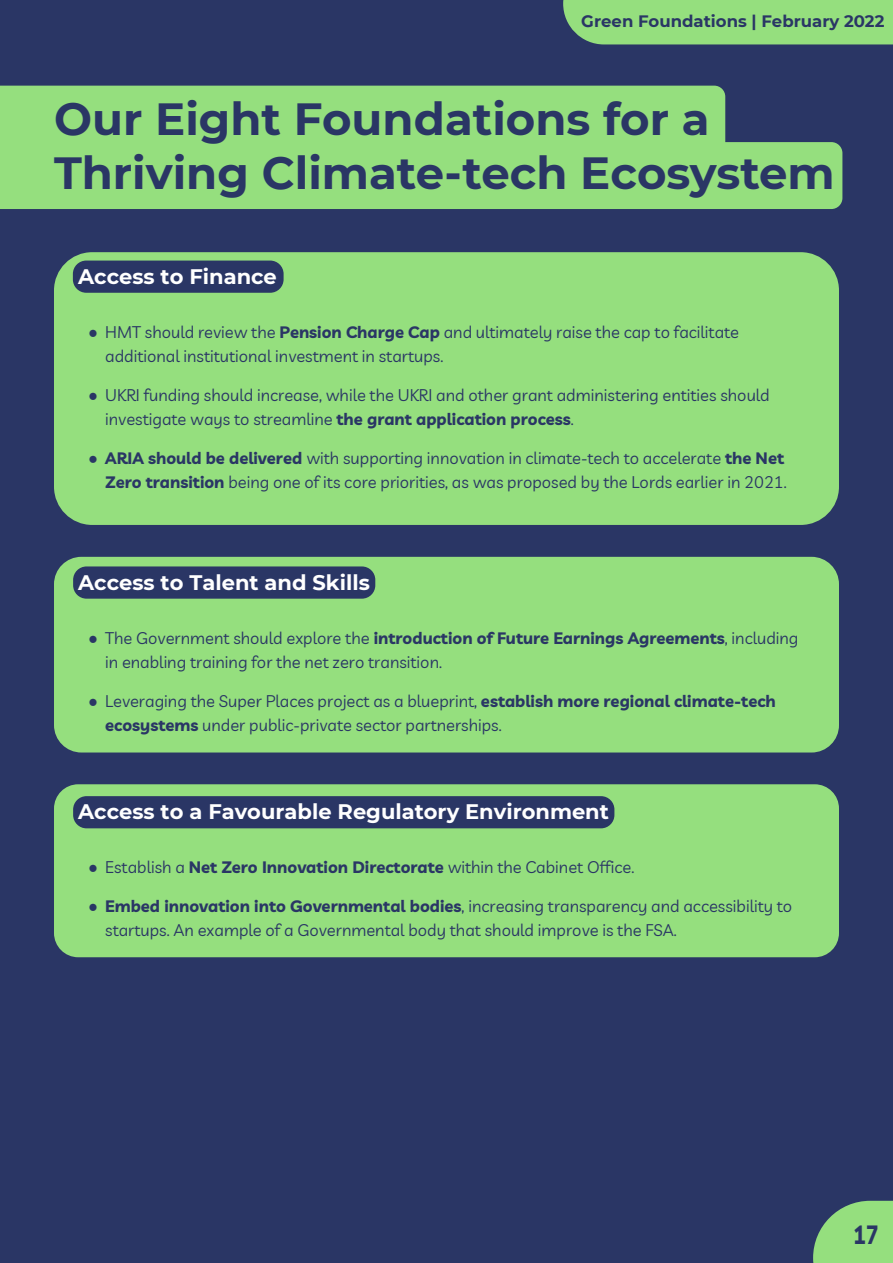
<style>
.page{position:relative;width:893px;height:1263px;background:#2a3665}
.page>*{position:absolute;margin:0;border:0;box-sizing:border-box;transform-origin:0 0}
.t1{font:700 45px/54px "Montserrat";color:#2a3665}
.t2{font:700 26.25px "Livvic";color:#2a3665;scale:.81 1}
.t3{font:700 21px "Montserrat";color:#fff}
.t4{font:16.5px/24px "Livvic";color:#2a3665}
.t5{font:700 16.5px "Montserrat";color:#2a3665}
.s1{font-family:"Times New Roman"}
.s2{font-weight:700}
.s3{font-family:"Times New Roman";font-weight:700}
</style>
<div class="page">
<div style="left:563px;top:0;width:330px;height:44px;background:#95df7e"></div>
<svg style="left:813px;top:1201px;width:80px;height:62px;background:#85c77a"></svg>
<div style="left:54px;top:784px;width:785px;height:173px;background:#95df7e;border-radius:24px"></div>
<div style="left:54px;top:557px;width:785px;height:195px;background:#95df7e;border-radius:27px"></div>
<div style="left:54px;top:252px;width:785px;height:273px;background:#95df7e;border-radius:38px"></div>
<div style="left:0;top:86px;width:725px;height:56px;background:#95df7e"></div>
<div style="left:0;top:142px;width:842px;height:67px;background:#95df7e"></div>
<div style="left:73px;top:261px;width:211px;height:32px;background:#2a3665;border-radius:13px"></div>
<div style="left:73px;top:566px;width:302px;height:33px;background:#2a3665;border-radius:13px"></div>
<div style="left:73px;top:796px;width:541px;height:32px;background:#2a3665;border-radius:13px"></div>
<p class="t5" style="left:581px;top:11px;width:305px">Green Foundations | February 2022</p>
<h1 class="t1" style="left:54px;top:92px;width:782px">Our Eight Foundations for a<br>Thriving Climate-tech Ecosystem</h1>
<p class="t3" style="left:78px;top:264px;width:200px">Access to Finance</p>
<p class="t4" style="left:105px;top:320px;width:635px;text-indent:-17px"><span class="s1">●</span> HMT should review the <span class="s2">Pension Charge Cap</span> and ultimately raise the cap to facilitate additional institutional investment in startups.</p>
<p class="t4" style="left:105px;top:383px;width:666px;text-indent:-17px"><span class="s1">●</span> UKRI funding should increase, while the UKRI and other grant administering entities should investigate ways to streamline <span class="s2">the grant application process</span>.</p>
<p class="t4" style="left:88px;top:446px;width:700px;text-align:right"><span class="s3">●</span> <span class="s2">ARIA should be delivered</span> with supporting innovation in climate-tech to accelerate <span class="s2">the Net<br>Zero transition</span> being one of its core priorities, as was proposed by the Lords earlier in 2021.</p>
<p class="t3" style="left:78px;top:569px;width:293px">Access to Talent and Skills</p>
<p class="t4" style="left:105px;top:625px;width:695px;text-indent:-17px"><span class="s1">●</span> The Government should explore the <span class="s2">introduction of Future Earnings Agreements</span>, including in enabling training for the net zero transition.</p>
<p class="t4" style="left:105px;top:688px;width:672px;text-indent:-17px"><span class="s1">●</span> Leveraging the Super Places project as a blueprint, <span class="s2">establish more regional climate-tech ecosystems</span> under public-private sector partnerships.</p>
<p class="t3" style="left:78px;top:799px;width:532px">Access to a Favourable Regulatory Environment</p>
<p class="t4" style="left:88px;top:855px;width:547px"><span class="s1">●</span> Establish a <span class="s2">Net Zero Innovation Directorate</span> within the Cabinet Office.</p>
<p class="t4" style="left:105px;top:894px;width:689px;text-indent:-17px"><span class="s1">●</span> <span class="s2">Embed innovation into Governmental bodies</span>, increasing transparency and accessibility to startups. An example of a Governmental body that should improve is the FSA.</p>
<h2 class="t2" style="left:853px;top:1217px;width:33px">17</h2>
</div>
